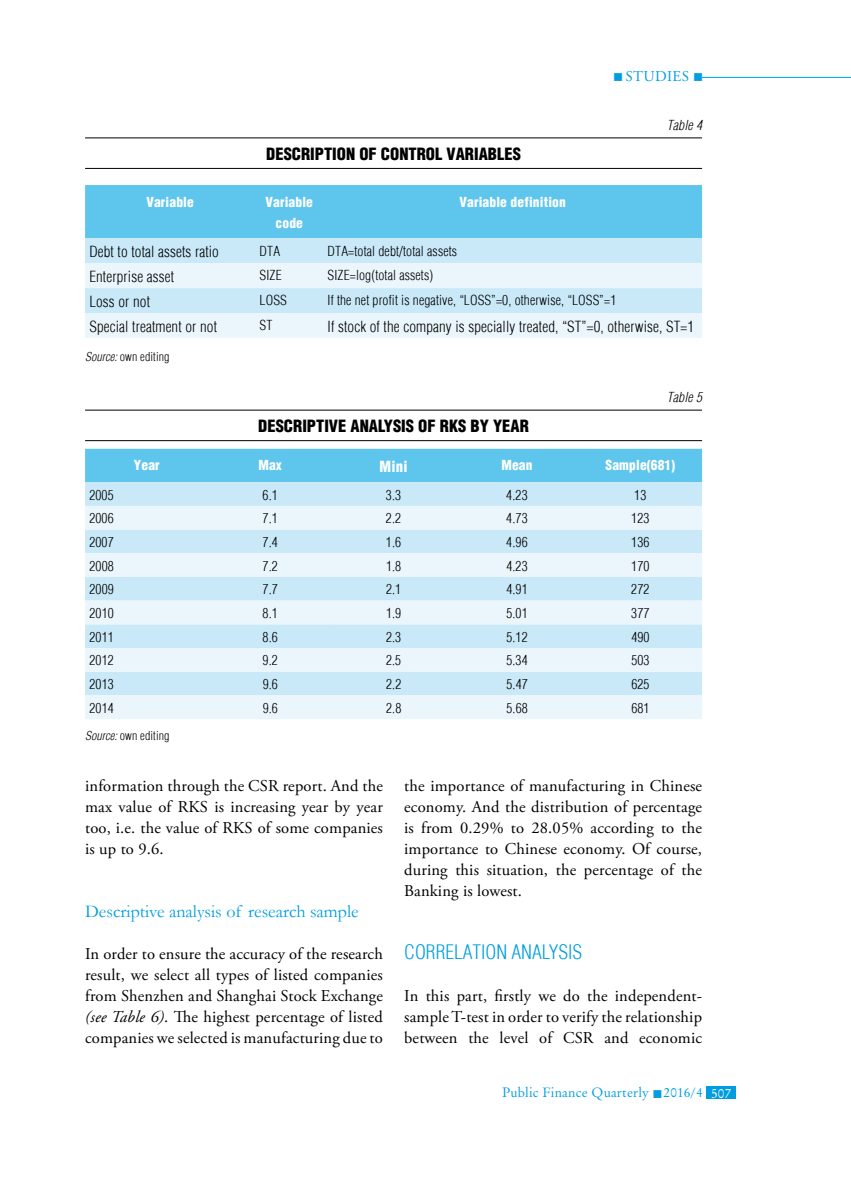
<style>
.page{position:relative;width:851px;height:1191px;background:#fff}
.page>*{position:absolute;margin:0;border:0;box-sizing:border-box;transform-origin:0 0}
.t1{font:300 condensed 19.5px "H Helvetica";color:#009ee0}
.t2{font:18px "Garamond";color:#009ee0}
.t3{font:16.5px/21px "Adobe Garamond Pro";letter-spacing:.01em;color:#000;text-align:justify}
.t4{font:900 condensed 16.5px "H Helvetica";color:#000}
.t5{font:300 condensed 15px "H Helvetica";letter-spacing:.01em;color:#000}
.t6{font:15px "Adobe Garamond Pro";letter-spacing:.12em;color:#009ee0}
.t7{font:900 condensed 15px "H Helvetica";color:#fff}
.t8{font:300 condensed 13.5px "H Helvetica";letter-spacing:.01em;color:#000}
.t9{font:900 condensed 13.5px/21px "H Helvetica";letter-spacing:.01em;color:#fff;text-align:center}
.t10{font:13.5px "Original Garamond HU Normal";letter-spacing:.01em;color:#009ee0}
.t11{font:italic 300 condensed 13.5px "H Helvetica";letter-spacing:.01em;color:#000}
.t12{font:300 condensed 12px "H Helvetica";letter-spacing:.01em;color:#000}
.s1{font-style:italic}
.s2{color:#fff}
</style>
<div class="page">
<hr style="left:702px;top:77px;width:148px;height:1px;background:#009ee0">
<div style="left:706px;top:1086px;width:30px;height:13px;background:#009ee0"></div>
<hr style="left:85px;top:137px;width:617px;height:1px;background:#000">
<hr style="left:85px;top:168px;width:617px;height:1px;background:#000">
<div style="left:85px;top:185px;width:617px;height:53px;background:#5ec5ed"></div>
<div style="left:85px;top:238px;width:617px;height:25px;background:#c9e9f8"></div>
<svg style="left:85px;top:263px;width:617px;height:75px;background:#dff1fa"></svg>
<hr style="left:85px;top:410px;width:617px;height:1px;background:#000">
<hr style="left:85px;top:440px;width:617px;height:1px;background:#000">
<div style="left:85px;top:449px;width:617px;height:33px;background:#5ec5ed"></div>
<div style="left:85px;top:482px;width:617px;height:24px;background:#c9e9f8"></div>
<svg style="left:85px;top:506px;width:617px;height:213px;background:#dcf0fa"></svg>
<p class="t6" style="left:613px;top:67px;width:92px">■Studies ■</p>
<p class="t4" style="left:266px;top:143px;width:256px">DESCRIPTION OF CONTROL VARIABLES</p>
<p class="t11" style="left:666px;top:117px;width:37px">Table 4</p>
<p class="t9" style="left:146px;top:191px;width:49px">VARIABLE</p>
<p class="t9" style="left:265px;top:191px;width:49px">VARIABLE<br>CODE</p>
<p class="t9" style="left:459px;top:191px;width:108px">VARIABLE DEFINITION</p>
<p class="t5" style="left:89px;top:243px;width:131px">Debt to total assets ratio</p>
<p class="t8" style="left:259px;top:243px;width:22px">DTA</p>
<p class="t8" style="left:327px;top:243px;width:131px">DTA=total debt/total assets</p>
<p class="t5" style="left:89px;top:267px;width:86px">Enterprise asset</p>
<p class="t8" style="left:259px;top:268px;width:24px">SIZE</p>
<p class="t8" style="left:327px;top:268px;width:107px">SI ZE=log(total assets)</p>
<p class="t5" style="left:89px;top:292px;width:62px">Loss or not</p>
<p class="t8" style="left:259px;top:293px;width:29px">LOSS</p>
<p class="t8" style="left:327px;top:293px;width:290px">If the net profit is negative, “LOSS”=0, otherwise, “LOSS”=1</p>
<p class="t5" style="left:89px;top:317px;width:129px">Special treatment or not</p>
<p class="t8" style="left:259px;top:317px;width:14px">ST</p>
<p class="t5" style="left:327px;top:317px;width:368px">If stock of the company is specially treated, “ST”=0, otherwise, ST=1</p>
<p class="t12" style="left:85px;top:350px;width:86px"><span class="s1">Source:</span> own editing</p>
<p class="t11" style="left:666px;top:389px;width:37px">Table 5</p>
<p class="t4" style="left:258px;top:415px;width:191px">DESCRIPTIVE ANALYSIS OF RKS</p>
<p class="t4" style="left:470px;top:415px;width:60px">BY YEAR</p>
<p class="t9" style="left:134px;top:455px;width:27px">YEAR</p>
<p class="t9" style="left:258px;top:455px;width:25px">MAX</p>
<p class="t7" style="left:379px;top:457px;width:29px">MINI</p>
<p class="t9" style="left:501px;top:455px;width:33px">MEAN</p>
<p class="t9" style="left:605px;top:455px;width:71px">SAMPLE(681)</p>
<p class="t8" style="left:89px;top:487px;width:26px">2005</p>
<p class="t8" style="left:262px;top:487px;width:17px">6.1</p>
<p class="t8" style="left:386px;top:487px;width:17px">3.3</p>
<p class="t8" style="left:506px;top:487px;width:23px">4.23</p>
<p class="t8" style="left:634px;top:487px;width:14px">13</p>
<p class="t8" style="left:89px;top:510px;width:26px">2006</p>
<p class="t8" style="left:262px;top:510px;width:17px">7.1</p>
<p class="t8" style="left:386px;top:510px;width:17px">2.2</p>
<p class="t8" style="left:506px;top:510px;width:23px">4.73</p>
<p class="t8" style="left:631px;top:510px;width:20px">123</p>
<p class="t8" style="left:89px;top:534px;width:26px">2007</p>
<p class="t8" style="left:262px;top:534px;width:17px">7.4</p>
<p class="t8" style="left:386px;top:534px;width:17px">1.6</p>
<p class="t8" style="left:506px;top:534px;width:23px">4.96</p>
<p class="t8" style="left:631px;top:534px;width:20px">136</p>
<p class="t8" style="left:89px;top:558px;width:26px">2008</p>
<p class="t8" style="left:262px;top:558px;width:17px">7.2</p>
<p class="t8" style="left:386px;top:558px;width:17px">1.8</p>
<p class="t8" style="left:506px;top:558px;width:23px">4.23</p>
<p class="t8" style="left:631px;top:558px;width:20px">170</p>
<p class="t8" style="left:89px;top:581px;width:26px">2009</p>
<p class="t8" style="left:262px;top:581px;width:17px">7.7</p>
<p class="t8" style="left:386px;top:581px;width:17px">2.1</p>
<p class="t8" style="left:506px;top:581px;width:23px">4.91</p>
<p class="t8" style="left:631px;top:581px;width:20px">272</p>
<p class="t8" style="left:89px;top:605px;width:26px">2010</p>
<p class="t8" style="left:262px;top:605px;width:17px">8.1</p>
<p class="t8" style="left:386px;top:605px;width:17px">1.9</p>
<p class="t8" style="left:506px;top:605px;width:23px">5.01</p>
<p class="t8" style="left:631px;top:605px;width:20px">377</p>
<p class="t8" style="left:89px;top:629px;width:26px">2011</p>
<p class="t8" style="left:262px;top:629px;width:17px">8.6</p>
<p class="t8" style="left:386px;top:629px;width:17px">2.3</p>
<p class="t8" style="left:506px;top:629px;width:23px">5.12</p>
<p class="t8" style="left:631px;top:629px;width:20px">490</p>
<p class="t8" style="left:89px;top:652px;width:26px">2012</p>
<p class="t8" style="left:262px;top:652px;width:17px">9.2</p>
<p class="t8" style="left:386px;top:652px;width:17px">2.5</p>
<p class="t8" style="left:506px;top:652px;width:23px">5.34</p>
<p class="t8" style="left:631px;top:652px;width:20px">503</p>
<p class="t8" style="left:89px;top:676px;width:26px">2013</p>
<p class="t8" style="left:262px;top:676px;width:17px">9.6</p>
<p class="t8" style="left:386px;top:676px;width:17px">2.2</p>
<p class="t8" style="left:506px;top:676px;width:23px">5.47</p>
<p class="t8" style="left:631px;top:676px;width:20px">625</p>
<p class="t8" style="left:89px;top:700px;width:26px">2014</p>
<p class="t8" style="left:263px;top:700px;width:17px">9.6</p>
<p class="t8" style="left:386px;top:700px;width:17px">2.8</p>
<p class="t8" style="left:506px;top:700px;width:23px">5.68</p>
<p class="t8" style="left:631px;top:700px;width:20px">681</p>
<p class="t12" style="left:85px;top:728px;width:86px"><span class="s1">Source:</span> own editing</p>
<p class="t3" style="left:85px;top:776px;width:299px">information through the CSR report. And the max value of RKS is increasing year by year too, i.e. the value of RKS of some companies is up to 9.6.</p>
<p class="t2" style="left:85px;top:899px;width:275px">Descriptive analysis of research sample</p>
<p class="t3" style="left:85px;top:944px;width:299px">In order to ensure the accuracy of the research result, we select all types of listed companies from Shenzhen and Shanghai Stock Exchange <span class="s1">(see Table 6)</span>. The highest percentage of listed companies we selected is manufacturing due to</p>
<p class="t3" style="left:404px;top:776px;width:299px">the importance of manufacturing in Chinese economy. And the distribution of percentage is from 0.29% to 28.05% according to the importance to Chinese economy. Of course, during this situation, the percentage of the Banking is lowest.</p>
<p class="t1" style="left:404px;top:941px;width:11px">CORR</p>
<p class="t1" style="left:445px;top:941px;width:138px">ELATION ANALYSIS</p>
<p class="t3" style="left:404px;top:986px;width:299px">In this part, firstly we do the independent&shy;sample T-test in order to verify the relationship between the level of CSR and economic</p>
<p class="t10" style="left:502px;top:1084px;width:231px">Public Finance Quarterly ■ 2016/4 <span class="s2">507</span></p>
</div>
